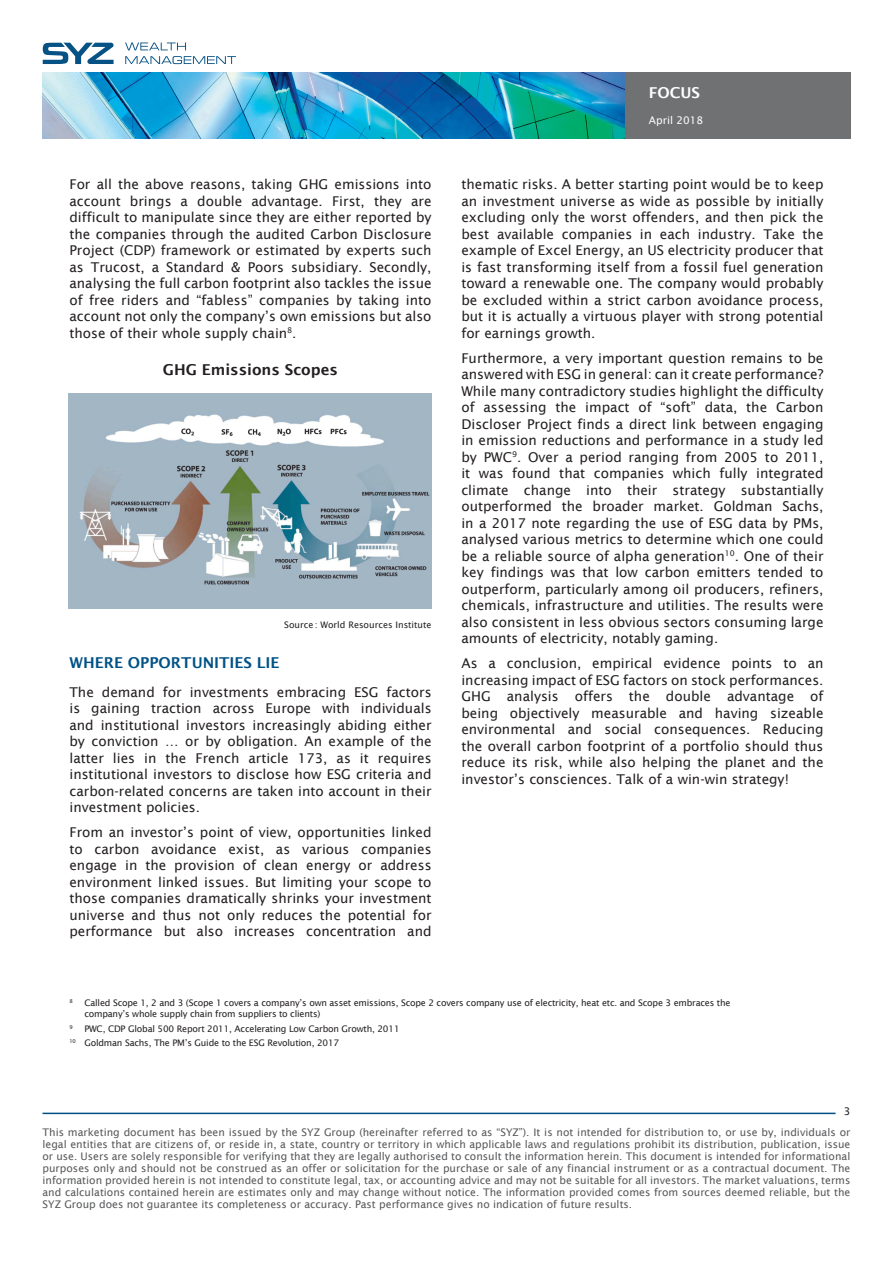
<style>
.page{position:relative;width:893px;height:1263px;background:#fff}
.page>*{position:absolute;margin:0;border:0;box-sizing:border-box;transform-origin:0 0}
.Texte_courant{font:600 15px "Lucida Sans";color:#005285}
.Texte_courant-2{font:600 15px "Lucida Sans";color:#231f20}
.t1{font:600 15px "Lucida Sans";color:#fff}
.Texte_courant-3{font:13.5px/16.5px "Lucida Sans";color:#231f20;text-align:justify}
.t2{font:10.5px/12px "Lucida Sans";color:#57585a;text-align:justify}
.t3{font:10.5px "Lucida Sans";color:#fff}
.Numèro_de_page{font:10.5px "Lucida Sans";color:#231f20}
.Highlights{font:9px/10.5px "Lucida Sans";letter-spacing:-.02em;color:#231f20}
.Source_data{font:9px "Lucida Sans";color:#231f20}
.Highlights-2{font:5.25px "Lucida Sans";color:#231f20}
</style>
<div class="page">
<svg style="left:43px;top:43px;width:71px;height:21px"></svg>
<svg style="left:125px;top:43px;width:61px;height:7px"></svg>
<svg style="left:125px;top:56px;width:111px;height:8px"></svg>
<hr style="left:43px;top:1112px;width:793px;height:2px;background:#005285">
<img style="left:43px;top:72px;width:807px;height:66px">
<img style="left:69px;top:393px;width:363px;height:216px">
<p class="Texte_courant-3" style="left:69px;top:176px;width:364px">For all the above reasons, taking GHG emissions into account brings a double advantage. First, they are difficult to manipulate since they are either reported by the companies through the audited Carbon Disclosure Project (CDP) framework or estimated by experts such as Trucost, a Standard &amp; Poors subsidiary. Secondly, analysing the full carbon footprint also tackles the issue of free riders and “fabless” companies by taking into account not only the company’s own emissions but also those of their whole supply chain<sup>8</sup>.</p>
<p class="Texte_courant-2" style="left:163px;top:361px;width:177px">GHG Emissions Scopes</p>
<p class="Source_data" style="left:284px;top:620px;width:149px">Source: World Resources Institute</p>
<p class="Texte_courant" style="left:69px;top:654px;width:212px">WHERE OPPORTUNITIES LIE</p>
<p class="Texte_courant-3" style="left:69px;top:684px;width:364px">The demand for investments embracing ESG factors is gaining traction across Europe with individuals and institutional investors increasingly abiding either by conviction … or by obligation. An example of the latter lies in the French article 173, as it requires institutional investors to disclose how ESG criteria and carbon-related concerns are taken into account in their investment policies.</p>
<p class="Texte_courant-3" style="left:69px;top:824px;width:364px">From an investor’s point of view, opportunities linked to carbon avoidance exist, as various companies engage in the provision of clean energy or address environment linked issues. But limiting your scope to those companies dramatically shrinks your investment universe and thus not only reduces the potential for performance but also increases concentration and</p>
<p class="t1" style="left:649px;top:84px;width:53px">FOCUS</p>
<p class="t3" style="left:649px;top:114px;width:56px">April 2018</p>
<p class="Texte_courant-3" style="left:461px;top:176px;width:364px">thematic risks. A better starting point would be to keep an investment universe as wide as possible by initially excluding only the worst offenders, and then pick the best available companies in each industry. Take the example of Excel Energy, an US electricity producer that is fast transforming itself from a fossil fuel generation toward a renewable one. The company would probably be excluded within a strict carbon avoidance process, but it is actually a virtuous player with strong potential for earnings growth.</p>
<p class="Texte_courant-3" style="left:461px;top:349px;width:364px">Furthermore, a very important question remains to be answered with ESG in general: can it create performance?<br>While many contradictory studies highlight the difficulty of assessing the impact of “soft” data, the Carbon Discloser Project finds a direct link between engaging in emission reductions and performance in a study led by PWC<sup>9</sup>. Over a period ranging from 2005 to 2011, it was found that companies which fully integrated climate change into their strategy substantially outperformed the broader market. Goldman Sachs, in a 2017 note regarding the use of ESG data by PMs, analysed various metrics to determine which one could be a reliable source of alpha generation<sup>10</sup>. One of their key findings was that low carbon emitters tended to outperform, particularly among oil producers, refiners, chemicals, infrastructure and utilities. The results were also consistent in less obvious sectors consuming large amounts of electricity, notably gaming.</p>
<p class="Texte_courant-3" style="left:461px;top:655px;width:364px">As a conclusion, empirical evidence points to an increasing impact of ESG factors on stock performances.<br>GHG analysis offers the double advantage of being objectively measurable and having sizeable environmental and social consequences. Reducing the overall carbon footprint of a portfolio should thus reduce its risk, while also helping the planet and the investor’s consciences. Talk of a win-win strategy!</p>
<p class="Highlights-2" style="left:69px;top:998px;width:5px">8</p>
<p class="Highlights" style="left:84px;top:998px;width:648px">Called Scope 1, 2 and 3 (Scope 1 covers a company’s own asset emissions, Scope 2 covers company use of electricity, heat etc. and Scope 3 embraces the company’s whole supply chain from suppliers to clients)</p>
<p class="Highlights-2" style="left:69px;top:1024px;width:5px">9</p>
<p class="Highlights" style="left:84px;top:1023px;width:317px">PWC, CDP Global 500 Report 2011, Accelerating Low Carbon Growth, 2011</p>
<p class="Highlights" style="left:69px;top:1038px;width:271px"><sup>10</sup> Goldman Sachs, The PM’s Guide to the ESG Revolution, 2017</p>
<p class="Numèro_de_page" style="left:844px;top:1105px;width:8px">3</p>
<p class="t2" style="left:43px;top:1127px;width:809px">This marketing document has been issued by the SYZ Group (hereinafter referred to as “SYZ”). It is not intended for distribution to, or use by, individuals or legal entities that are citizens of, or reside in, a state, country or territory in which applicable laws and regulations prohibit its distribution, publication, issue or use. Users are solely responsible for verifying that they are legally authorised to consult the information herein. This document is intended for informational purposes only and should not be construed as an offer or solicitation for the purchase or sale of any financial instrument or as a contractual document. The information provided herein is not intended to constitute legal, tax, or accounting advice and may not be suitable for all investors. The market valuations, terms and calculations contained herein are estimates only and may change without notice. The information provided comes from sources deemed reliable, but the SYZ Group does not guarantee its completeness or accuracy. Past performance gives no indication of future results.</p>
</div>
